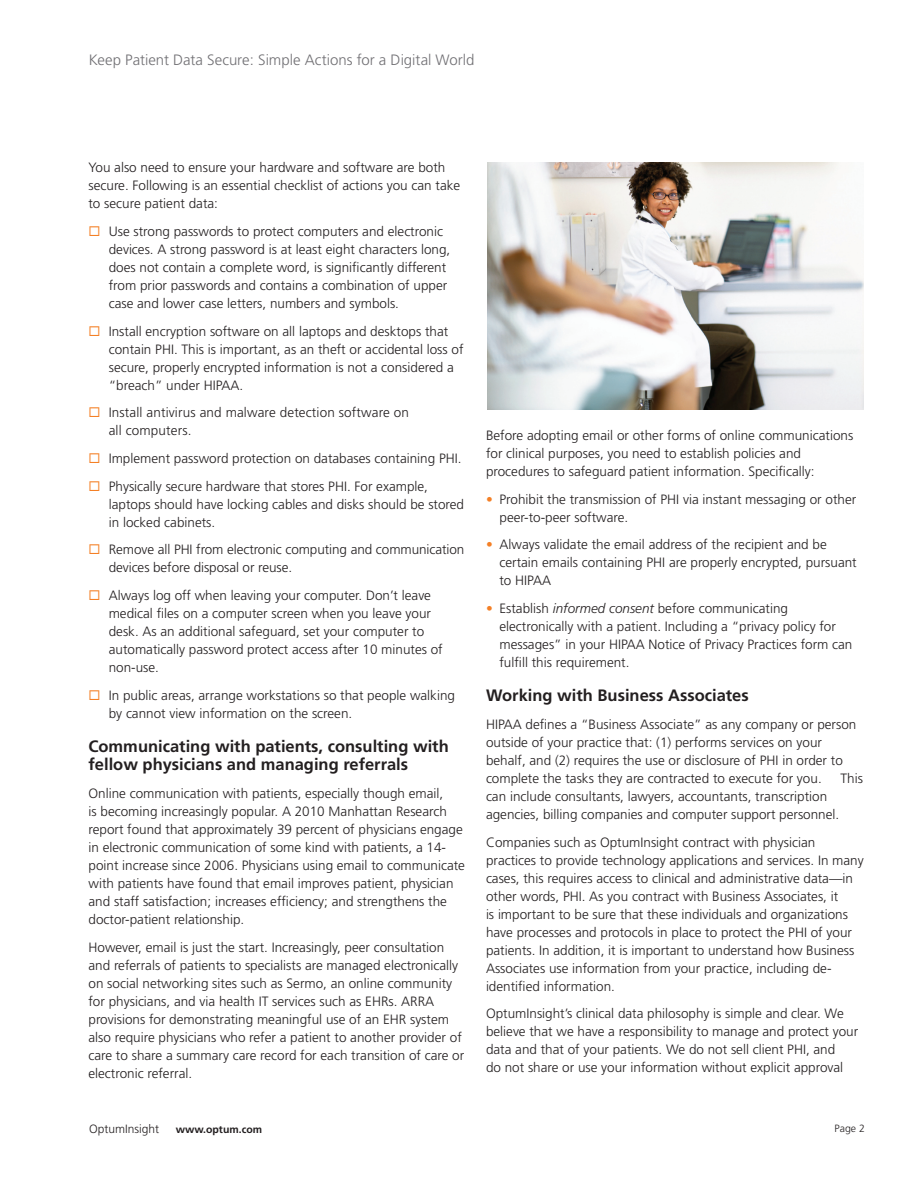
<style>
.page{position:relative;width:918px;height:1188px;background:#fff}
.page>*{position:absolute;margin:0;border:0;box-sizing:border-box;transform-origin:0 0}
.First_Level_Heading{font:700 16.5px/18px "Frutiger";color:#231f20}
.Solution_Category{font:300 15px "Frutiger";color:#717074}
.Body_Copy_2{font:300 13.5px/18px "Frutiger";color:#231f20}
.t1{font:300 12px "Frutiger";color:#231f20}
.t2{font:700 10.5px "Frutiger";color:#231f20}
.t3{font:300 10.5px "Frutiger";color:#231f20}
.s1{color:#f48026}
.s2{font-style:italic}
</style>
<div class="page">
<img style="left:487px;top:162px;width:377px;height:248px">
<p class="Solution_Category" style="left:89px;top:52px;width:387px">Keep Patient Data Secure: Simple Actions for a Digital World</p>
<p class="Body_Copy_2" style="left:88px;top:159px;width:373px">You also need to ensure your hardware and software are both secure. Following is an essential checklist of actions you can take to secure patient data:</p>
<p class="Body_Copy_2" style="left:109px;top:222px;width:343px;text-indent:-20px"><span class="s1">◻</span> Use strong passwords to protect computers and electronic devices. A strong password is at least eight characters long, does not contain a complete word, is significantly different from prior passwords and contains a combination of upper case and lower case letters, numbers and symbols.</p>
<p class="Body_Copy_2" style="left:109px;top:322px;width:356px;text-indent:-20px"><span class="s1">◻</span> Install encryption software on all laptops and desktops that contain PHI. This is important, as an theft or accidental loss of secure, properly encrypted information is not a considered a “breach” under HIPAA.</p>
<p class="Body_Copy_2" style="left:109px;top:404px;width:302px;text-indent:-20px"><span class="s1">◻</span> Install antivirus and malware detection software on all computers.</p>
<p class="Body_Copy_2" style="left:88px;top:450px;width:375px"><span class="s1">◻</span> Implement password protection on databases containing PHI.</p>
<p class="Body_Copy_2" style="left:109px;top:477px;width:357px;text-indent:-20px"><span class="s1">◻</span> Physically secure hardware that stores PHI. For example, laptops should have locking cables and disks should be stored in locked cabinets.</p>
<p class="Body_Copy_2" style="left:109px;top:541px;width:357px;text-indent:-20px"><span class="s1">◻</span> Remove all PHI from electronic computing and communication devices before disposal or reuse.</p>
<p class="Body_Copy_2" style="left:109px;top:587px;width:336px;text-indent:-20px"><span class="s1">◻</span> Always log off when leaving your computer. Don’t leave medical files on a computer screen when you leave your desk. As an additional safeguard, set your computer to automatically password protect access after 10 minutes of non-use.</p>
<p class="Body_Copy_2" style="left:109px;top:686px;width:348px;text-indent:-20px"><span class="s1">◻</span> In public areas, arrange workstations so that people walking by cannot view information on the screen.</p>
<p class="First_Level_Heading" style="left:88px;top:737px;width:362px">Communicating with patients, consulting with fellow physicians and managing referrals</p>
<p class="Body_Copy_2" style="left:88px;top:784px;width:378px">Online communication with patients, especially though email,<br>is becoming increasingly popular. A 2010 Manhattan Research report found that approximately 39 percent of physicians engage in electronic communication of some kind with patients, a 14- point increase since 2006. Physicians using email to communicate with patients have found that email improves patient, physician and staff satisfaction; increases efficiency; and strengthens the doctor-patient relationship.</p>
<p class="Body_Copy_2" style="left:88px;top:938px;width:377px">However, email is just the start. Increasingly, peer consultation and referrals of patients to specialists are managed electronically on social networking sites such as Sermo, an online community for physicians, and via health IT services such as EHRs. ARRA provisions for demonstrating meaningful use of an EHR system also require physicians who refer a patient to another provider of care to share a summary care record for each transition of care or electronic referral.</p>
<p class="Body_Copy_2" style="left:486px;top:426px;width:369px">Before adopting email or other forms of online communications for clinical purposes, you need to establish policies and procedures to safeguard patient information. Specifically:</p>
<p class="Body_Copy_2" style="left:500px;top:490px;width:358px;text-indent:-14px"><span class="s1">•</span> Prohibit the transmission of PHI via instant messaging or other peer-to-peer software.</p>
<p class="Body_Copy_2" style="left:500px;top:536px;width:359px;text-indent:-14px"><span class="s1">•</span> Always validate the email address of the recipient and be certain emails containing PHI are properly encrypted, pursuant to HIPAA</p>
<p class="Body_Copy_2" style="left:500px;top:600px;width:354px;text-indent:-14px"><span class="s1">•</span> Establish <span class="s2">informed consent</span> before communicating electronically with a patient. Including a “privacy policy for messages” in your HIPAA Notice of Privacy Practices form can fulfill this requirement.</p>
<p class="First_Level_Heading" style="left:486px;top:687px;width:264px">Working with Business Associates</p>
<p class="Body_Copy_2" style="left:486px;top:715px;width:372px">HIPAA defines a “Business Associate” as any company or person outside of your practice that: (1) performs services on your behalf, and (2) requires the use or disclosure of PHI in order to complete the tasks they are contracted to execute for you.</p>
<p class="Body_Copy_2" style="left:841px;top:769px;width:24px">This</p>
<p class="Body_Copy_2" style="left:486px;top:787px;width:355px">can include consultants, lawyers, accountants, transcription agencies, billing companies and computer support personnel.</p>
<p class="Body_Copy_2" style="left:486px;top:833px;width:379px">Companies such as OptumInsight contract with physician practices to provide technology applications and services. In many cases, this requires access to clinical and administrative data—in other words, PHI. As you contract with Business Associates, it<br>is important to be sure that these individuals and organizations have processes and protocols in place to protect the PHI of your patients. In addition, it is important to understand how Business Associates use information from your practice, including de&shy;identified information.</p>
<p class="Body_Copy_2" style="left:486px;top:1005px;width:374px">OptumInsight’s clinical data philosophy is simple and clear. We believe that we have a responsibility to manage and protect your data and that of your patients. We do not sell client PHI, and<br>do not share or use your information without explicit approval</p>
<p class="t1" style="left:89px;top:1122px;width:72px">OptumInsight</p>
<p class="t2" style="left:176px;top:1123px;width:88px">www.optum.com</p>
<p class="t3" style="left:835px;top:1122px;width:32px">Page 2</p>
</div>
